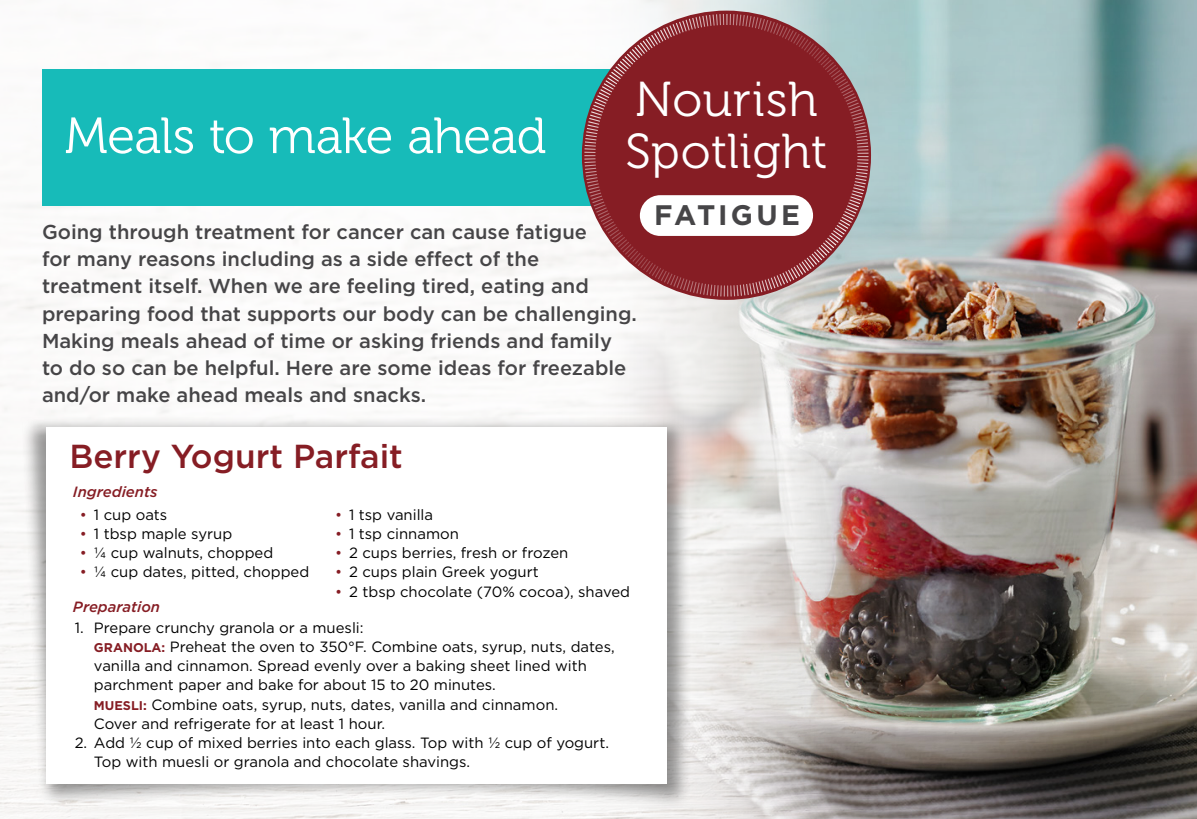
<style>
.page{position:relative;width:1197px;height:819px;background:#fff}
.page>*{position:absolute;margin:0;border:0;box-sizing:border-box;transform-origin:0 0}
.t1{font:50.75px "Museo 300";letter-spacing:-.015em;color:#fff}
.t2{font:48.82px "Museo 300";letter-spacing:.01em;color:#fff}
.Paragraph_Style_17{font:500 33.25px "Gotham";color:#861d24}
.t3{font:700 28.18px "Gotham";letter-spacing:.105em;color:#464547}
.Body{font:500 20.12px/27.1px "Gotham";color:#464547}
.t4{font:14.88px/19.2px "Gotham";color:#000}
.Paragraph_Style_6{font:italic 500 14.88px "Gotham";color:#861d24}
.s1{color:#861d24}
.s2{font-weight:700;font-size:12.6px;color:#861d24}
</style>
<div class="page">
<img style="left:0;top:69px;width:571px;height:750px">
<img style="left:571px;top:0;width:626px;height:819px">
<div style="left:42px;top:70px;width:710px;height:136px;background:#17bbb9"></div>
<div style="left:582px;top:11px;width:289px;height:289px;background:#861d24;border-radius:50%"></div>
<svg style="left:611px;top:14px;width:229px;height:65px"></svg>
<div style="left:640px;top:195px;width:173px;height:41px;background:#fff;border-radius:20px"></div>
<div style="left:21px;top:416px;width:671px;height:393px;background:#000;opacity:.4"></div>
<svg style="left:22px;top:417px;width:645px;height:367px"></svg>
<div style="left:46px;top:427px;width:621px;height:357px;background:#fff"></div>
<p class="t2" style="left:635px;top:73px;width:184px">Nourish</p>
<p class="t2" style="left:625px;top:125px;width:204px">Spotlight</p>
<p class="t3" style="left:654px;top:197px;width:147px">FATIGUE</p>
<p class="t1" style="left:65px;top:108px;width:483px">Meals to make ahead</p>
<p class="Body" style="left:42px;top:218px;width:597px">Going through treatment for cancer can cause fatigue<br>for many reasons including as a side effect of the treatment itself. When we are feeling tired, eating and preparing food that supports our body can be challenging.<br>Making meals ahead of time or asking friends and family to do so can be helpful. Here are some ideas for freezable and/or make ahead meals and snacks.</p>
<p class="Paragraph_Style_17" style="left:69px;top:434px;width:335px">Berry Yogurt Parfait</p>
<p class="Paragraph_Style_6" style="left:73px;top:482px;width:86px">Ingredients</p>
<p class="t4" style="left:80px;top:504px;width:89px"><span class="s1">•</span> 1 cup oats</p>
<p class="t4" style="left:80px;top:524px;width:154px"><span class="s1">•</span> 1 tbsp maple syrup</p>
<p class="t4" style="left:80px;top:543px;width:195px"><span class="s1">•</span> ¼ cup walnuts, chopped</p>
<p class="t4" style="left:80px;top:562px;width:231px"><span class="s1">•</span> ¼ cup dates, pitted, chopped</p>
<p class="t4" style="left:335px;top:504px;width:100px"><span class="s1">•</span> 1 tsp vanilla</p>
<p class="t4" style="left:335px;top:524px;width:125px"><span class="s1">•</span> 1 tsp cinnamon</p>
<p class="t4" style="left:335px;top:543px;width:235px"><span class="s1">•</span> 2 cups berries, fresh or frozen</p>
<p class="t4" style="left:335px;top:562px;width:205px"><span class="s1">•</span> 2 cups plain Greek yogurt</p>
<p class="t4" style="left:335px;top:581px;width:296px"><span class="s1">•</span> 2 tbsp chocolate (70% cocoa), shaved</p>
<p class="Paragraph_Style_6" style="left:73px;top:597px;width:89px">Preparation</p>
<p class="t4" style="left:94px;top:617px;width:522px;text-indent:-19px">1. Prepare crunchy granola or a muesli:<br><span class="s2">GRANOLA:</span> Preheat the oven to 350°F. Combine oats, syrup, nuts, dates, vanilla and cinnamon. Spread evenly over a baking sheet lined with parchment paper and bake for about 15 to 20 minutes.<br><span class="s2">MUESLI:</span> Combine oats, syrup, nuts, dates, vanilla and cinnamon.<br>Cover and refrigerate for at least 1 hour.</p>
<p class="t4" style="left:94px;top:733px;width:517px;text-indent:-19px">2. Add 1/2 cup of mixed berries into each glass. Top with 1/2 cup of yogurt.<br>Top with muesli or granola and chocolate shavings.</p>
</div>
